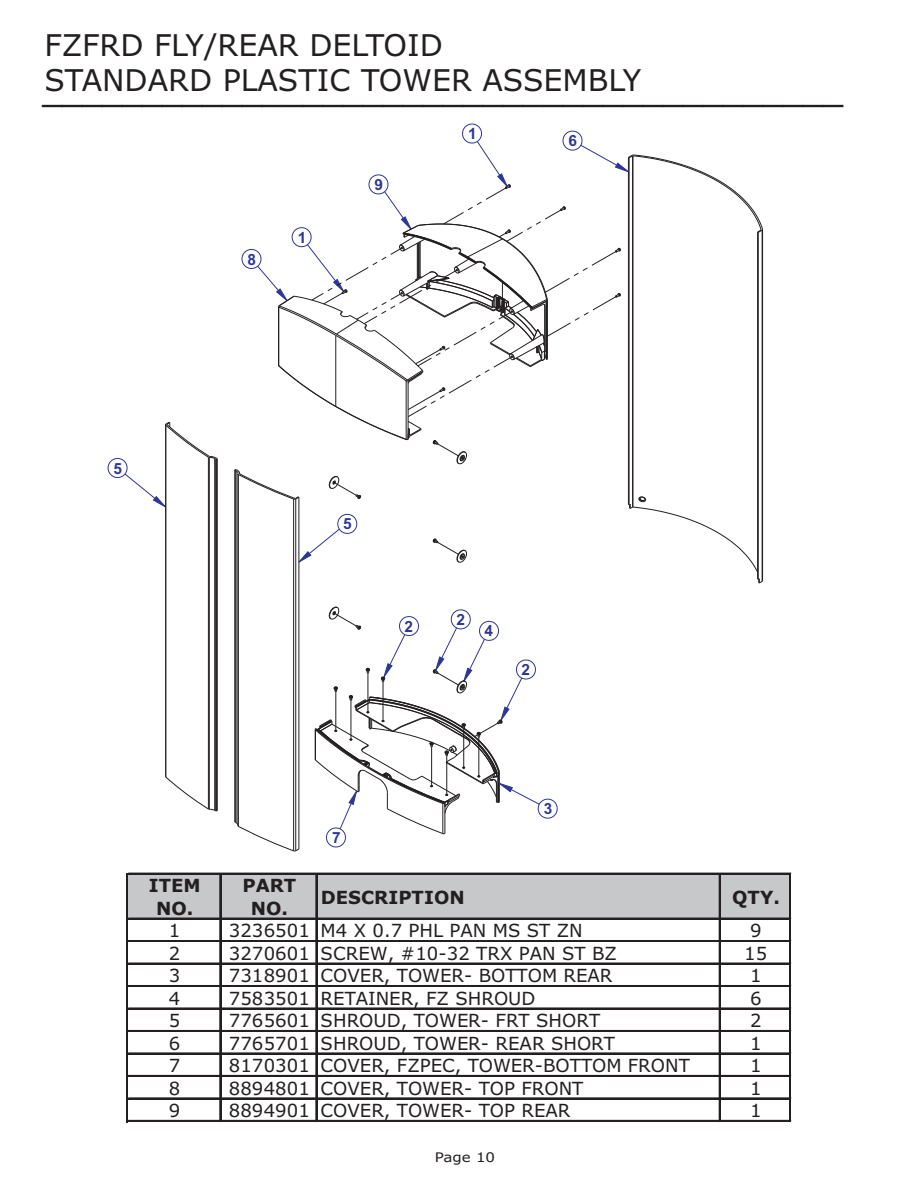
<style>
.page{position:relative;width:918px;height:1188px;background:#fff}
.page>*{position:absolute;margin:0;border:0;box-sizing:border-box;transform-origin:0 0}
.t1{font:36px "Arial";color:#231f20}
.t2{font:30px "Verdana";color:#231f20}
.t3{font:18.15px "Verdana";color:#231f20}
.t4{font:700 18.15px/23.5px "Verdana";color:#231f20;text-align:center}
.t5{font:700 15.45px "Arial";color:#2c3695}
.t6{font:13.2px "Verdana";color:#231f20;scale:1.13 1}
</style>
<div class="page">
<svg style="left:107px;top:123px;width:685px;height:751px"></svg>
<hr style="left:757px;top:232px;width:1px;height:347px;background:#231f20">
<hr style="left:758px;top:232px;width:1px;height:347px;background:#231f20">
<hr style="left:762px;top:229px;width:1px;height:352px;background:#231f20">
<svg style="left:758px;top:579px;width:5px;height:4px"></svg>
<svg style="left:235px;top:124px;width:528px;height:448px"></svg>
<svg style="left:108px;top:422px;width:110px;height:85px"></svg>
<hr style="left:236px;top:471px;width:1px;height:352px;background:#231f20">
<hr style="left:299px;top:497px;width:1px;height:352px;background:#231f20">
<hr style="left:295px;top:499px;width:1px;height:352px;background:#231f20">
<hr style="left:293px;top:499px;width:1px;height:352px;background:#231f20">
<hr style="left:166px;top:425px;width:1px;height:352px;background:#231f20">
<hr style="left:208px;top:457px;width:1px;height:352px;background:#231f20">
<hr style="left:215px;top:459px;width:1px;height:352px;background:#231f20">
<hr style="left:209px;top:457px;width:1px;height:352px;background:#231f20">
<hr style="left:214px;top:459px;width:1px;height:351px;background:#231f20">
<hr style="left:235px;top:470px;width:1px;height:352px;background:#231f20">
<hr style="left:238px;top:474px;width:1px;height:352px;background:#231f20">
<hr style="left:165px;top:425px;width:1px;height:352px;background:#231f20">
<hr style="left:217px;top:459px;width:1px;height:352px;background:#231f20">
<svg style="left:165px;top:777px;width:53px;height:35px"></svg>
<svg style="left:235px;top:822px;width:64px;height:30px"></svg>
<svg style="left:315px;top:607px;width:243px;height:240px"></svg>
<div style="left:127px;top:874px;width:664px;height:45px;background:#c7c8ca"></div>
<hr style="left:126px;top:873px;width:1px;height:249px;background:#231f20">
<hr style="left:127px;top:873px;width:1px;height:249px;background:#231f20">
<hr style="left:220px;top:875px;width:2px;height:247px;background:#231f20">
<hr style="left:316px;top:875px;width:2px;height:247px;background:#231f20">
<hr style="left:719px;top:875px;width:2px;height:247px;background:#231f20">
<hr style="left:789px;top:875px;width:2px;height:247px;background:#231f20">
<hr style="left:128px;top:873px;width:663px;height:2px;background:#231f20">
<hr style="left:128px;top:918px;width:663px;height:2px;background:#231f20">
<hr style="left:128px;top:940px;width:663px;height:1px;background:#231f20">
<hr style="left:128px;top:941px;width:663px;height:1px;background:#231f20">
<hr style="left:128px;top:963px;width:663px;height:2px;background:#231f20">
<hr style="left:128px;top:985px;width:663px;height:2px;background:#231f20">
<hr style="left:128px;top:1008px;width:663px;height:2px;background:#231f20">
<hr style="left:128px;top:1030px;width:663px;height:2px;background:#231f20">
<hr style="left:128px;top:1053px;width:663px;height:2px;background:#231f20">
<hr style="left:128px;top:1075px;width:663px;height:2px;background:#231f20">
<hr style="left:128px;top:1098px;width:663px;height:2px;background:#231f20">
<hr style="left:128px;top:1120px;width:663px;height:2px;background:#231f20">
<h2 class="t2" style="left:44px;top:33px;width:400px">FZFRD FLY/REAR DELTOID</h2>
<h2 class="t2" style="left:44px;top:68px;width:598px">STANDARD PLASTIC TOWER ASSEMBLY</h2>
<h1 class="t1" style="left:42px;top:74px;width:802px">________________________________________</h1>
<p class="t5" style="left:248px;top:253px;width:10px">8</p>
<p class="t5" style="left:298px;top:231px;width:10px">1</p>
<p class="t5" style="left:375px;top:179px;width:10px">9</p>
<p class="t5" style="left:468px;top:128px;width:10px">1</p>
<p class="t5" style="left:569px;top:135px;width:10px">6</p>
<p class="t5" style="left:114px;top:462px;width:10px">5</p>
<p class="t5" style="left:343px;top:518px;width:10px">5</p>
<p class="t5" style="left:405px;top:620px;width:10px">2</p>
<p class="t5" style="left:456px;top:614px;width:10px">2</p>
<p class="t5" style="left:484px;top:625px;width:10px">4</p>
<p class="t5" style="left:522px;top:664px;width:10px">2</p>
<p class="t5" style="left:332px;top:832px;width:10px">7</p>
<p class="t5" style="left:544px;top:803px;width:10px">3</p>
<p class="t4" style="left:149px;top:875px;width:53px">ITEM<br>NO.</p>
<p class="t4" style="left:242px;top:875px;width:55px">PART<br>NO.</p>
<p class="t4" style="left:321px;top:887px;width:145px">DESCRIPTION</p>
<p class="t4" style="left:732px;top:887px;width:49px">QTY.</p>
<p class="t3" style="left:169px;top:924px;width:13px">1</p>
<p class="t3" style="left:229px;top:924px;width:355px">3236501 M4 X 0.7 PHL PAN MS ST ZN</p>
<p class="t3" style="left:750px;top:924px;width:13px">9</p>
<p class="t3" style="left:169px;top:946px;width:13px">2</p>
<p class="t3" style="left:229px;top:946px;width:390px">3270601 SCREW, #10-32 TRX PAN ST BZ</p>
<p class="t3" style="left:744px;top:946px;width:25px">15</p>
<p class="t3" style="left:169px;top:969px;width:13px">3</p>
<p class="t3" style="left:229px;top:969px;width:385px">7318901 COVER, TOWER- BOTTOM REAR</p>
<p class="t3" style="left:750px;top:969px;width:13px">1</p>
<p class="t3" style="left:169px;top:991px;width:13px">4</p>
<p class="t3" style="left:229px;top:991px;width:308px">7583501 RETAINER, FZ SHROUD</p>
<p class="t3" style="left:750px;top:991px;width:13px">6</p>
<p class="t3" style="left:169px;top:1013px;width:13px">5</p>
<p class="t3" style="left:229px;top:1013px;width:373px">7765601 SHROUD, TOWER- FRT SHORT</p>
<p class="t3" style="left:750px;top:1013px;width:13px">2</p>
<p class="t3" style="left:169px;top:1036px;width:13px">6</p>
<p class="t3" style="left:229px;top:1036px;width:388px">7765701 SHROUD, TOWER- REAR SHORT</p>
<p class="t3" style="left:750px;top:1036px;width:13px">1</p>
<p class="t3" style="left:169px;top:1058px;width:13px">7</p>
<p class="t3" style="left:229px;top:1058px;width:462px">8170301 COVER, FZPEC, TOWER-BOTTOM FRONT</p>
<p class="t3" style="left:750px;top:1058px;width:13px">1</p>
<p class="t3" style="left:169px;top:1081px;width:13px">8</p>
<p class="t3" style="left:229px;top:1081px;width:356px">8894801 COVER, TOWER- TOP FRONT</p>
<p class="t3" style="left:750px;top:1081px;width:13px">1</p>
<p class="t3" style="left:169px;top:1103px;width:13px">9</p>
<p class="t3" style="left:229px;top:1103px;width:343px">8894901 COVER, TOWER- TOP REAR</p>
<p class="t3" style="left:750px;top:1103px;width:13px">1</p>
<p class="t6" style="left:435px;top:1152px;width:55px">Page 10</p>
</div>
